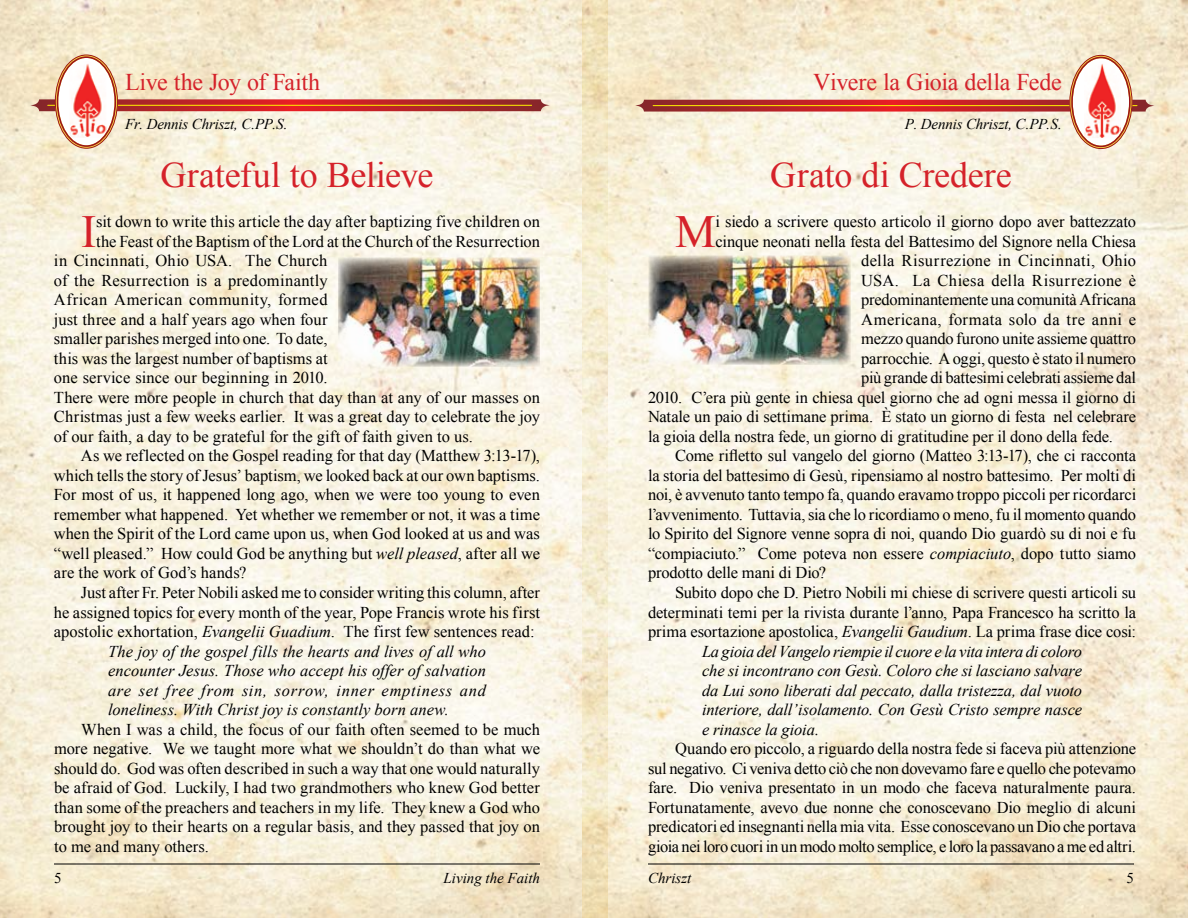
<style>
.page{position:relative;width:1188px;height:918px;background:#fff}
.page>*{position:absolute;margin:0;border:0;box-sizing:border-box;transform-origin:0 0}
.t1{font:45.9px "Times New Roman";color:#d5222a}
.t2{font:36px "Times New Roman";color:#d5222a}
.t3{font:24px "Times New Roman";letter-spacing:-.02em;color:#d5222a}
.t4{font:16.5px/19.5px "Times New Roman";letter-spacing:-.005em;color:#000;text-align:justify}
.t5{font:italic 16.5px "Times New Roman";letter-spacing:-.005em;color:#000}
.t6{font:16.5px "Times New Roman";letter-spacing:.025em;color:#000}
.t7{font:italic 16.5px "Times New Roman";letter-spacing:.04em;color:#000}
.t8{font:16.5px "Times New Roman";letter-spacing:.02em;color:#000}
.t9{font:16.5px "Times New Roman";letter-spacing:.015em;color:#000}
.t10{font:italic 15px "Times New Roman";letter-spacing:-.01em;color:#000}
.t11{font:15px "Times New Roman";color:#000}
.s1{font-style:italic}
</style>
<div class="page">
<img style="left:0;top:0;width:582px;height:918px">
<svg style="left:29px;top:99px;width:522px;height:12px;background:#be3332"></svg>
<hr style="left:48px;top:105px;width:484px;height:1px;background:#fff200">
<svg style="left:57px;top:57px;width:58px;height:89px"></svg>
<img style="left:69px;top:61px;width:37px;height:77px">
<div style="left:55px;top:55px;width:63px;height:93px;border:1px solid #9b1518;border-radius:50%"></div>
<div style="left:57px;top:56px;width:59px;height:91px;border:2px solid #9b1518;border-radius:50%"></div>
<hr style="left:54px;top:864px;width:486px;height:1px;background:#000">
<img style="left:338px;top:258px;width:202px;height:109px">
<img style="left:582px;top:0;width:606px;height:918px">
<svg style="left:634px;top:100px;width:522px;height:12px;background:#be3434"></svg>
<hr style="left:653px;top:105px;width:484px;height:1px;background:#fff200">
<div style="left:1072px;top:57px;width:58px;height:89px;background:#fff;border-radius:50%"></div>
<img style="left:1084px;top:61px;width:37px;height:77px">
<div style="left:1071px;top:57px;width:60px;height:90px;border:2px solid #9b1518;border-radius:50%"></div>
<div style="left:640px;top:854px;width:502px;height:20px;background:#fff;opacity:.75"></div>
<hr style="left:648px;top:864px;width:486px;height:1px;background:#000">
<img style="left:649px;top:256px;width:201px;height:108px">
<h3 class="t3" style="left:125px;top:66px;width:197px">Live the Joy of Faith</h3>
<p class="t10" style="left:125px;top:113px;width:164px">Fr. Dennis Chriszt, C.PP.S.</p>
<h3 class="t3" style="left:813px;top:66px;width:250px">Vivere la Gioia della Fede</h3>
<p class="t10" style="left:905px;top:114px;width:159px">P. Dennis Chriszt, C.PP.S.</p>
<h2 class="t2" style="left:160px;top:151px;width:275px">Grateful to Believe</h2>
<h2 class="t2" style="left:770px;top:151px;width:243px">Grato di Credere</h2>
<h1 class="t1" style="left:81px;top:201px;width:17px">I</h1>
<p class="t4" style="left:96px;top:212px;width:445px">sit down to write this article the day after baptizing five children on</p>
<p class="t4" style="left:96px;top:231px;width:445px">the Feast of the Baptism of the Lord at the Church of the Resurrection</p>
<p class="t4" style="left:54px;top:251px;width:275px">in Cincinnati, Ohio USA. The Church</p>
<p class="t9" style="left:54px;top:269px;width:275px">of the Resurrection is a predominantly</p>
<p class="t6" style="left:54px;top:289px;width:275px">African American community, formed</p>
<p class="t4" style="left:54px;top:309px;width:275px">just three and a half years ago when four</p>
<p class="t4" style="left:54px;top:329px;width:275px">smaller parishes merged into one. To date,</p>
<p class="t4" style="left:54px;top:348px;width:275px">this was the largest number of baptisms at</p>
<p class="t4" style="left:54px;top:368px;width:275px">one service since our beginning in 2010.</p>
<p class="t4" style="left:54px;top:387px;width:488px">There were more people in church that day than at any of our masses on</p>
<p class="t4" style="left:54px;top:407px;width:487px">Christmas just a few weeks earlier. It was a great day to celebrate the joy</p>
<p class="t4" style="left:54px;top:426px;width:421px">of our faith, a day to be grateful for the gift of faith given to us.</p>
<p class="t4" style="left:81px;top:446px;width:461px">As we reflected on the Gospel reading for that day (Matthew 3:13-17),</p>
<p class="t4" style="left:54px;top:465px;width:487px">which tells the story of Jesus’ baptism, we looked back at our own baptisms.</p>
<p class="t4" style="left:54px;top:485px;width:487px">For most of us, it happened long ago, when we were too young to even</p>
<p class="t4" style="left:54px;top:504px;width:488px">remember what happened. Yet whether we remember or not, it was a time</p>
<p class="t4" style="left:54px;top:524px;width:488px">when the Spirit of the Lord came upon us, when God looked at us and was</p>
<p class="t4" style="left:54px;top:543px;width:488px">“well pleased.” How could God be anything but <span class="s1">well pleased</span>, after all we</p>
<p class="t4" style="left:54px;top:563px;width:194px">are the work of God’s hands?</p>
<p class="t4" style="left:81px;top:582px;width:461px">Just after Fr. Peter Nobili asked me to consider writing this column, after</p>
<p class="t4" style="left:54px;top:602px;width:488px">he assigned topics for every month of the year, Pope Francis wrote his first</p>
<p class="t4" style="left:54px;top:621px;width:482px">apostolic exhortation, <span class="s1">Evangelii Guadium</span>. The first few sentences read:</p>
<p class="t5" style="left:108px;top:640px;width:380px">The joy of the gospel fills the hearts and lives of all who</p>
<p class="t5" style="left:108px;top:659px;width:379px">encounter Jesus. Those who accept his offer of salvation</p>
<p class="t7" style="left:108px;top:679px;width:380px">are set free from sin, sorrow, inner emptiness and</p>
<p class="t5" style="left:108px;top:698px;width:343px">loneliness. With Christ joy is constantly born anew.</p>
<p class="t4" style="left:54px;top:719px;width:488px;text-indent:27px">When I was a child, the focus of our faith often seemed to be much more negative. We we taught more what we shouldn’t do than what we should do. God was often described in such a way that one would naturally be afraid of God. Luckily, I had two grandmothers who knew God better than some of the preachers and teachers in my life. They knew a God who brought joy to their hearts on a regular basis, and they passed that joy on to me and many others.</p>
<h1 class="t1" style="left:675px;top:201px;width:42px">M</h1>
<p class="t4" style="left:715px;top:212px;width:422px">i siedo a scrivere questo articolo il giorno dopo aver battezzato</p>
<p class="t4" style="left:715px;top:231px;width:422px">cinque neonati nella festa del Battesimo del Signore nella Chiesa</p>
<p class="t8" style="left:861px;top:250px;width:276px">della Risurrezione in Cincinnati, Ohio</p>
<p class="t6" style="left:861px;top:269px;width:276px">USA. La Chiesa della Risurrezione è</p>
<p class="t4" style="left:861px;top:290px;width:276px">predominantemente una comunità Africana</p>
<p class="t6" style="left:861px;top:308px;width:276px">Americana, formata solo da tre anni e</p>
<p class="t4" style="left:861px;top:329px;width:276px">mezzo quando furono unite assieme quattro</p>
<p class="t4" style="left:861px;top:348px;width:276px">parrocchie. A oggi, questo è stato il numero</p>
<p class="t4" style="left:861px;top:368px;width:276px">più grande di battesimi celebrati assieme dal</p>
<p class="t4" style="left:648px;top:387px;width:490px">2010. C’era più gente in chiesa quel giorno che ad ogni messa il giorno di</p>
<p class="t4" style="left:648px;top:407px;width:490px">Natale un paio di settimane prima. È stato un giorno di festa nel celebrare</p>
<p class="t4" style="left:648px;top:426px;width:466px">la gioia della nostra fede, un giorno di gratitudine per il dono della fede.</p>
<p class="t4" style="left:675px;top:446px;width:463px">Come rifletto sul vangelo del giorno (Matteo 3:13-17), che ci racconta</p>
<p class="t4" style="left:648px;top:465px;width:490px">la storia del battesimo di Gesù, ripensiamo al nostro battesimo. Per molti di</p>
<p class="t4" style="left:648px;top:485px;width:490px">noi, è avvenuto tanto tempo fa, quando eravamo troppo piccoli per ricordarci</p>
<p class="t4" style="left:648px;top:504px;width:490px">l’avvenimento. Tuttavia, sia che lo ricordiamo o meno, fu il momento quando</p>
<p class="t4" style="left:648px;top:524px;width:490px">lo Spirito del Signore venne sopra di noi, quando Dio guardò su di noi e fu</p>
<p class="t4" style="left:648px;top:543px;width:490px">“compiaciuto.” Come poteva non essere <span class="s1">compiaciuto</span>, dopo tutto siamo</p>
<p class="t4" style="left:648px;top:563px;width:180px">prodotto delle mani di Dio?</p>
<p class="t4" style="left:675px;top:582px;width:463px">Subito dopo che D. Pietro Nobili mi chiese di scrivere questi articoli su</p>
<p class="t4" style="left:648px;top:602px;width:490px">determinati temi per la rivista durante l’anno, Papa Francesco ha scritto la</p>
<p class="t4" style="left:648px;top:621px;width:490px">prima esortazione apostolica, <span class="s1">Evangelii Gaudium</span>. La prima frase dice cosi:</p>
<p class="t5" style="left:702px;top:640px;width:382px">La gioia del Vangelo riempie il cuore e la vita intera di coloro</p>
<p class="t5" style="left:702px;top:659px;width:382px">che si incontrano con Gesù. Coloro che si lasciano salvare</p>
<p class="t5" style="left:702px;top:679px;width:382px">da Lui sono liberati dal peccato, dalla tristezza, dal vuoto</p>
<p class="t5" style="left:702px;top:698px;width:382px">interiore, dall’isolamento. Con Gesù Cristo sempre nasce</p>
<p class="t5" style="left:702px;top:718px;width:119px">e rinasce la gioia.</p>
<p class="t4" style="left:648px;top:738px;width:490px;text-indent:27px">Quando ero piccolo, a riguardo della nostra fede si faceva più attenzione sul negativo. Ci veniva detto ciò che non dovevamo fare e quello che potevamo fare. Dio veniva presentato in un modo che faceva naturalmente paura.<br>Fortunatamente, avevo due nonne che conoscevano Dio meglio di alcuni predicatori ed insegnanti nella mia vita. Esse conoscevano un Dio che portava gioia nei loro cuori in un modo molto semplice, e loro la passavano a me ed altri.</p>
<p class="t11" style="left:54px;top:868px;width:9px">5</p>
<p class="t10" style="left:444px;top:867px;width:98px">Living the Faith</p>
<p class="t10" style="left:648px;top:868px;width:45px">Chriszt</p>
<p class="t11" style="left:1126px;top:868px;width:9px">5</p>
</div>
